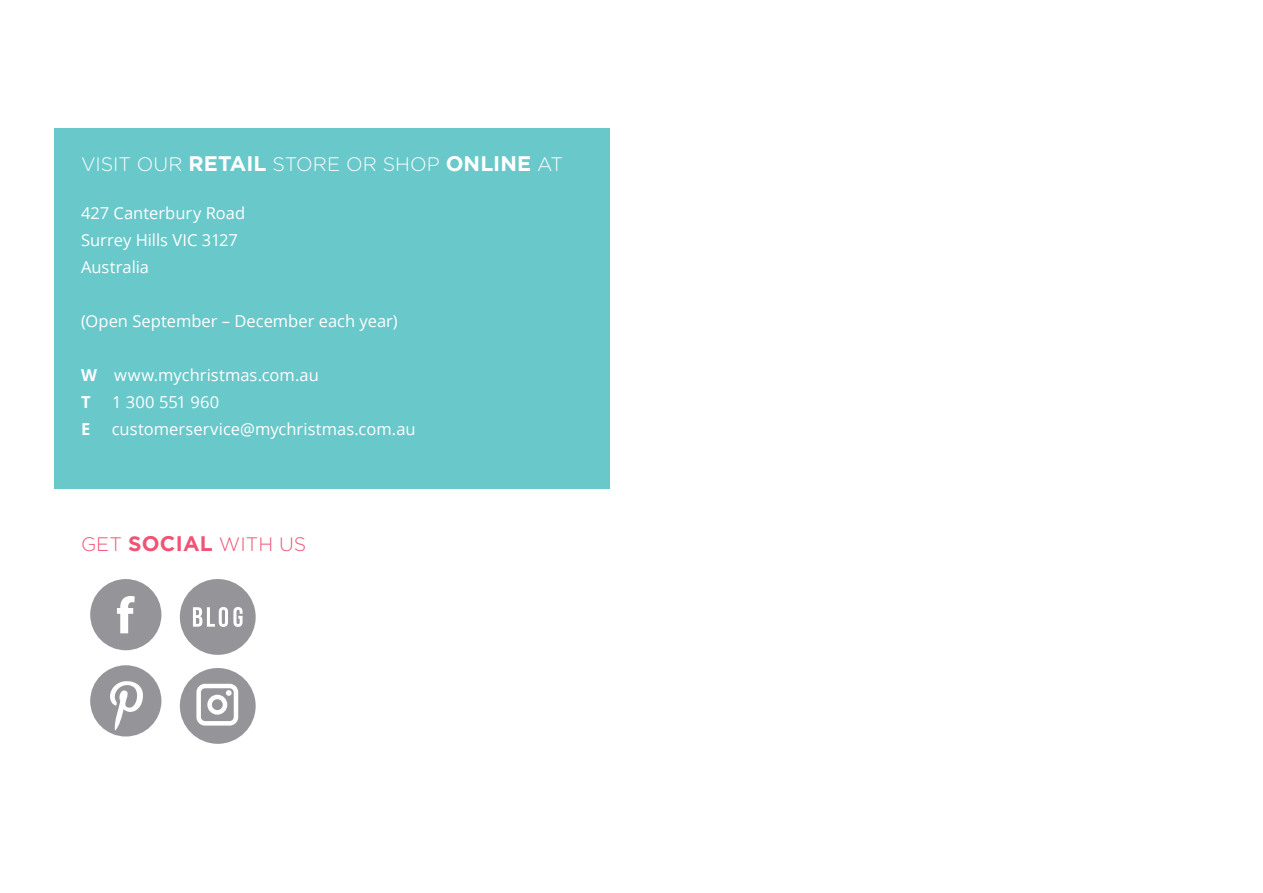
<style>
.page{position:relative;width:1263px;height:893px;background:#fff}
.page>*{position:absolute;margin:0;border:0;box-sizing:border-box;transform-origin:0 0}
.Body__9_14_pt{font:300 19.5px "Gotham Rounded";color:#fff}
.t1{font:300 19.5px "Gotham Rounded";color:#f05475}
.Body__9_14_pt-2{font:16.5px "Open Sans";color:#fff}
.Body__9_14_pt-3{font:700 16.5px "Open Sans";color:#fff}
.s1{font-family:"Gotham";font-weight:700;font-size:21px}
.s2{font-weight:700}
</style>
<div class="page">
<div style="left:54px;top:129px;width:555px;height:360px;background:#69c8ca"></div>
<div style="left:90px;top:579px;width:71px;height:71px;background:#949499;border-radius:50%"></div>
<svg style="left:117px;top:596px;width:18px;height:37px"></svg>
<div style="left:90px;top:665px;width:71px;height:71px;background:#949499;border-radius:50%"></div>
<svg style="left:110px;top:681px;width:33px;height:50px"></svg>
<div style="left:180px;top:668px;width:76px;height:76px;background:#949499;border-radius:50%"></div>
<svg style="left:196px;top:683px;width:43px;height:43px"></svg>
<div style="left:180px;top:579px;width:76px;height:76px;background:#949499;border-radius:50%"></div>
<svg style="left:193px;top:607px;width:50px;height:20px"></svg>
<p class="Body__9_14_pt" style="left:81px;top:151px;width:484px">VISIT OUR <span class="s1">RETAIL</span> STORE OR SHOP <span class="s1">ONLINE</span> AT</p>
<p class="Body__9_14_pt-2" style="left:81px;top:202px;width:166px">427 Canterbury Road</p>
<p class="Body__9_14_pt-2" style="left:81px;top:229px;width:159px">Surrey Hills VIC 3127</p>
<p class="Body__9_14_pt-2" style="left:81px;top:256px;width:70px">Australia</p>
<p class="Body__9_14_pt-2" style="left:81px;top:310px;width:318px">(Open September – December each year)</p>
<p class="Body__9_14_pt-2" style="left:81px;top:364px;width:239px"><span class="s2">W</span> www.mychristmas.com.au</p>
<p class="Body__9_14_pt-3" style="left:81px;top:391px;width:11px">T</p>
<p class="Body__9_14_pt-2" style="left:112px;top:391px;width:109px">1 300 551 960</p>
<p class="Body__9_14_pt-3" style="left:81px;top:418px;width:11px">E</p>
<p class="Body__9_14_pt-2" style="left:112px;top:418px;width:305px">customerservice@mychristmas.com.au</p>
<p class="t1" style="left:81px;top:531px;width:227px">GET <span class="s1">SOCIAL</span> WITH US</p>
</div>
